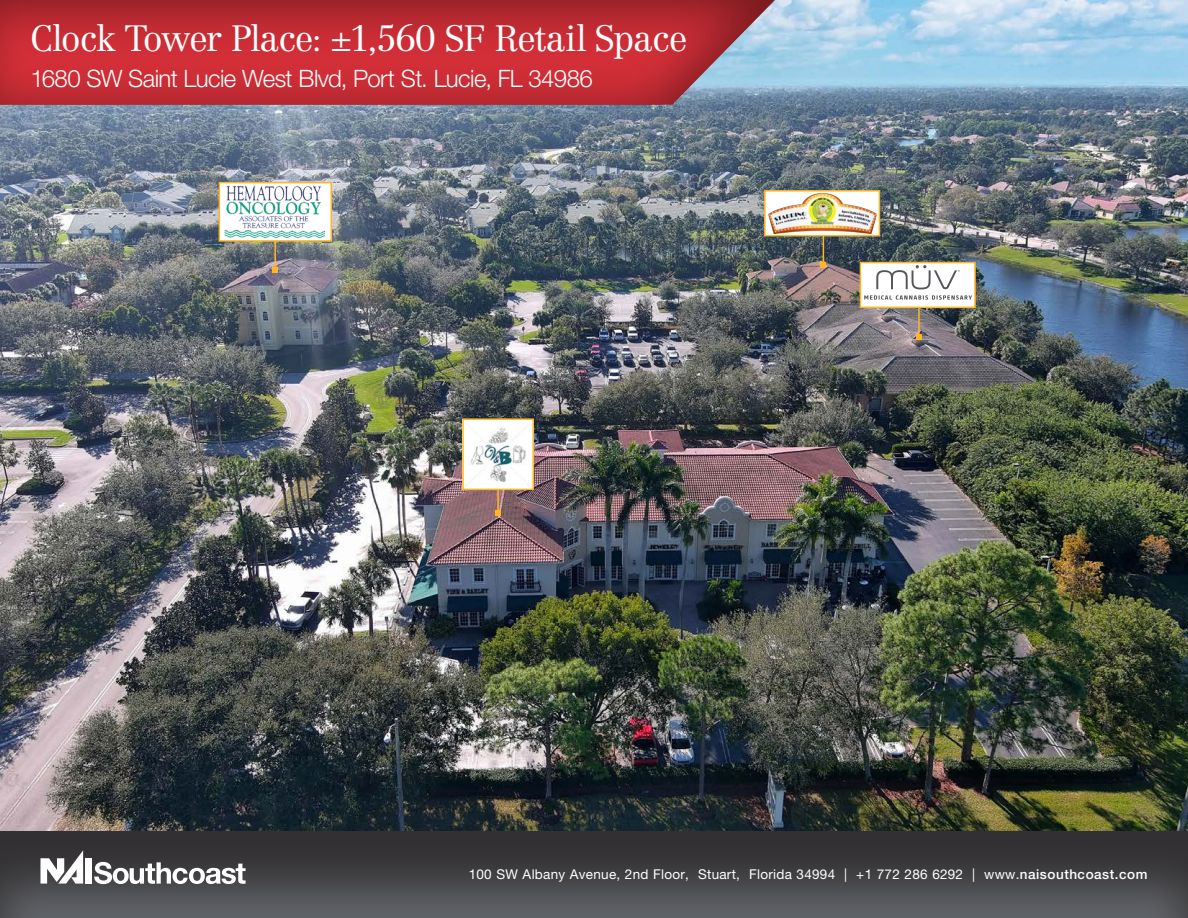
<style>
.page{position:relative;width:1188px;height:918px;background:#fff}
.page>*{position:absolute;margin:0;border:0;box-sizing:border-box;transform-origin:0 0}
.t1{font:45px "Centennial LT Std";color:#fff}
.t2{font:300 36px "Centennial LT Std";letter-spacing:-.035em;color:#fff}
.t3{font:300 24px "Helvetica Neue LT Std";letter-spacing:-.025em;color:#fff}
.t4{font:13.5px "Helvetica Neue LT Std";letter-spacing:.02em;color:#fff}
.s1{font-weight:500}
</style>
<div class="page">
<img style="left:0;top:0;width:1188px;height:830px">
<div style="left:0;top:830px;width:1188px;height:88px;background:#231f20;opacity:.75"></div>
<div style="left:85px;top:858px;width:7px;height:26px;background:#fff"></div>
<svg style="left:40px;top:850px;width:43px;height:34px"></svg>
<svg style="left:94px;top:862px;width:152px;height:22px"></svg>
<div style="left:0;top:0;width:776px;height:106px;background:#231f20;opacity:.51"></div>
<hr style="left:497px;top:468px;width:2px;height:45px;background:#ffb622">
<svg style="left:495px;top:510px;width:6px;height:6px"></svg>
<img style="left:465px;top:421px;width:66px;height:66px">
<div style="left:462px;top:418px;width:72px;height:72px;border:2px solid #ffb622"></div>
<hr style="left:274px;top:225px;width:2px;height:45px;background:#ffb622">
<svg style="left:272px;top:267px;width:6px;height:6px"></svg>
<img style="left:222px;top:185px;width:106px;height:54px">
<div style="left:219px;top:182px;width:113px;height:60px;border:2px solid #ffb622"></div>
<hr style="left:823px;top:220px;width:1px;height:45px;background:#ffb622">
<svg style="left:820px;top:262px;width:6px;height:6px"></svg>
<img style="left:769px;top:193px;width:108px;height:40px">
<div style="left:764px;top:190px;width:116px;height:46px;border:2px solid #ffb622"></div>
<hr style="left:918px;top:292px;width:2px;height:45px;background:#ffb622">
<svg style="left:916px;top:334px;width:6px;height:6px"></svg>
<div style="left:860px;top:263px;width:115px;height:44px;background:#fff"></div>
<svg style="left:864px;top:265px;width:108px;height:35px"></svg>
<div style="left:860px;top:262px;width:116px;height:46px;border:2px solid #ffb622"></div>
<p class="t2" style="left:39px;top:11px;width:27px">X</p>
<p class="t1" style="left:39px;top:45px;width:33px">X</p>
<p class="t2" style="left:31px;top:17px;width:658px">Clock Tower Place: ±1,560 SF Retail Space</p>
<p class="t3" style="left:31px;top:63px;width:564px">1680 SW Saint Lucie West Blvd, Port St. Lucie, FL 34986</p>
<p class="t4" style="left:469px;top:866px;width:680px">100 SW Albany Avenue, 2nd Floor, Stuart, Florida 34994 | +1 772 286 6292 | www.<span class="s1">naisouthcoast.com</span></p>
</div>
